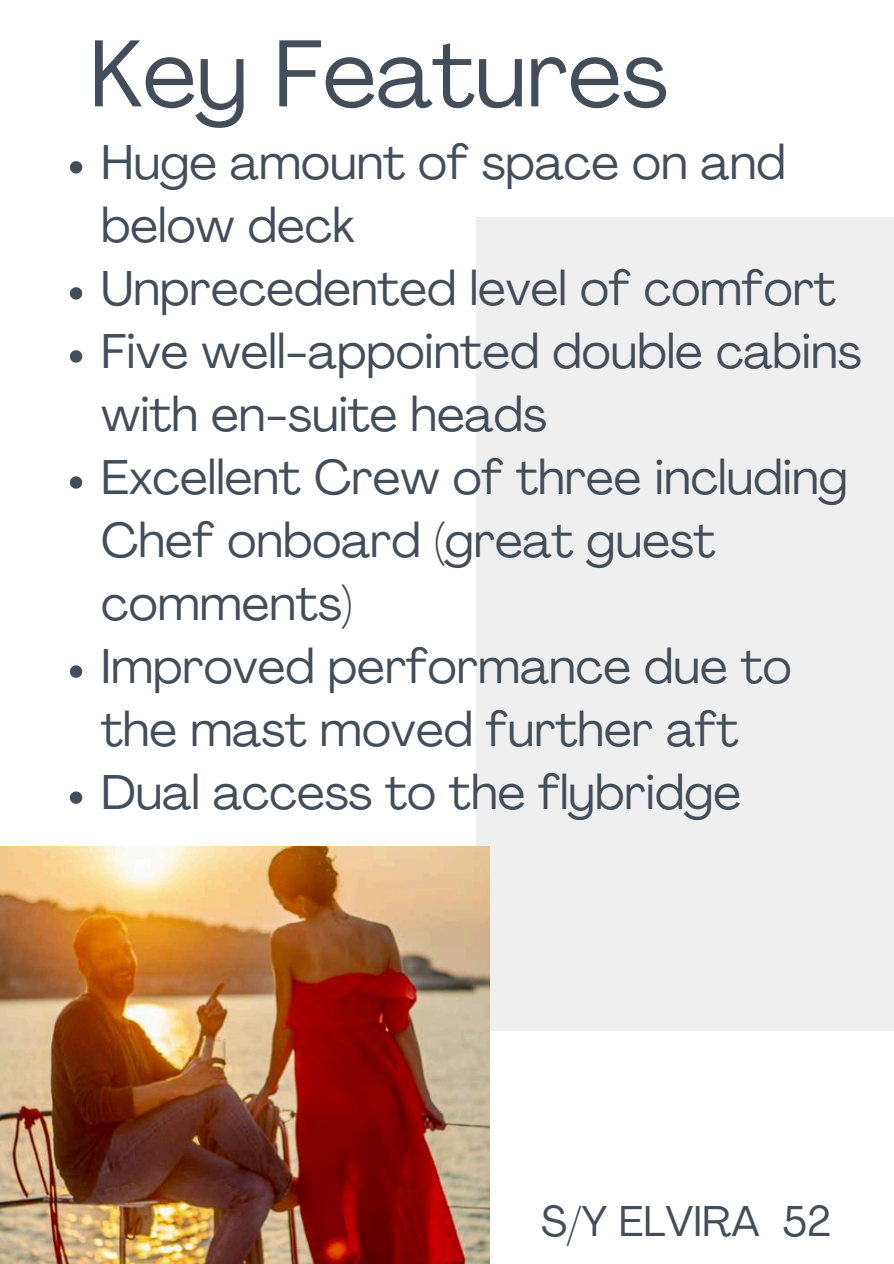
<style>
.page{position:relative;width:894px;height:1264px;background:#fff}
.page>*{position:absolute;margin:0;border:0;box-sizing:border-box;transform-origin:0 0}
.t1{font:93.6px "Agrandir";color:#434e59}
.t2{font:48.15px/63px "Agrandir";color:#434e59}
.t3{font:42.45px "Agrandir";color:#434e59}
</style>
<div class="page">
<div style="left:476px;top:217px;width:417px;height:813px;background:#efefef"></div>
<img style="left:0;top:846px;width:489px;height:417px">
<svg style="left:70px;top:161px;width:12px;height:12px"></svg>
<svg style="left:70px;top:287px;width:12px;height:12px"></svg>
<svg style="left:70px;top:350px;width:12px;height:12px"></svg>
<svg style="left:70px;top:476px;width:12px;height:12px"></svg>
<svg style="left:70px;top:665px;width:12px;height:12px"></svg>
<svg style="left:70px;top:791px;width:12px;height:12px"></svg>
<h1 class="t1" style="left:89px;top:36px;width:580px">Key Features</h1>
<p class="t2" style="left:101px;top:136px;width:761px">Huge amount of space on and below deck<br>Unprecedented level of comfort<br>Five well-appointed double cabins with en-suite heads<br>Excellent Crew of three including<br>Chef onboard (great guest comments)<br>Improved performance due to the mast moved further aft<br>Dual access to the flybridge</p>
<p class="t3" style="left:541px;top:1204px;width:291px">S/Y ELVIRA 52</p>
</div>
